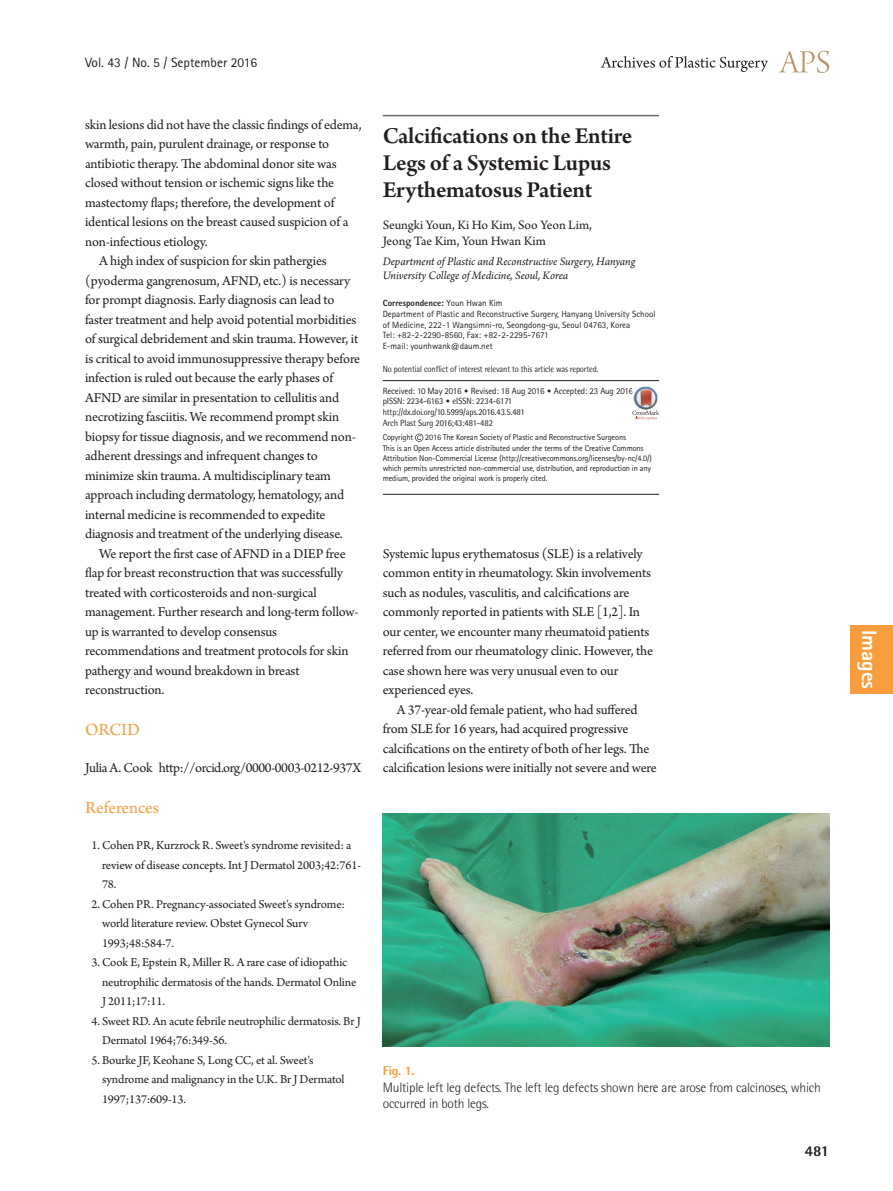
<style>
.page{position:relative;width:893px;height:1191px;background:#fff}
.page>*{position:absolute;margin:0;border:0;box-sizing:border-box;transform-origin:0 0}
.제목{font:600 24px/27px "Arno Pro";letter-spacing:-.01em;color:#231f20}
.논문_분류_옆{font:800 21px "Rotis Sans Serif Std";color:#fff}
.대제목{font:18px "Arno Pro";letter-spacing:-.005em;color:#f89d3d}
.t1{font:800 15px "Rotis Semi Sans Std";color:#231f20}
.본문{font:14.25px/19.5px "Arno Pro";letter-spacing:-.01em;color:#231f20}
.본문-2{font:14.25px "Arno Pro";letter-spacing:-.03em;color:#231f20}
.표_그림_설명{font:300 13.5px/16.2px "Rotis Semi Sans Std";letter-spacing:-.015em;color:#231f20}
.저자{font:13.5px/16.5px "Arno Pro";color:#231f20}
.t2{font:13.5px "Rotis Sans Serif Std";color:#231f20}
.참고문헌_1{font:12.75px/19.5px "Arno Pro";letter-spacing:-.01em;color:#231f20}
.표_그림_설명-2{font:800 12.75px "Rotis Semi Sans Std";color:#f89d3d}
.소속{font:italic 12px/14.4px "Arno Pro";letter-spacing:-.005em;color:#231f20}
.교신저자주소{font:9px/10.8px "Rotis Sans Serif Std";color:#231f20}
.t3{font:9px/10.8px "Rotis Semi Sans Std";letter-spacing:-.01em;color:#231f20;scale:.95 1}
.t4{font:9px "Rotis Semi Sans Std";letter-spacing:-.01em;color:#231f20;scale:.9 1}
.교신저자주소-2{font:800 9px "Rotis Sans Serif Std";color:#231f20}
.교신저자{font:8.4px/10.1px "Rotis Sans Serif Std";letter-spacing:-.015em;color:#231f20}
.s1{font-weight:400}
.s2{font-family:"Rotis Sans Serif Std"}
.s3{font-family:"DIN Pro";font-weight:300}
</style>
<div class="page">
<svg style="left:779px;top:51px;width:50px;height:22px"></svg>
<svg style="left:601px;top:56px;width:167px;height:16px"></svg>
<hr style="left:383px;top:380px;width:276px;height:1px;background:#231f20">
<hr style="left:383px;top:494px;width:276px;height:1px;background:#231f20">
<svg style="left:415px;top:433px;width:8px;height:9px"></svg>
<hr style="left:383px;top:115px;width:276px;height:1px;background:#6c6d70">
<svg style="left:632px;top:387px;width:27px;height:33px"></svg>
<div style="left:850px;top:625px;width:43px;height:68px;background:#f89d3d"></div>
<img style="left:383px;top:813px;width:446px;height:234px">
<p class="t2" style="left:85px;top:54px;width:174px">Vol. 43 / No. 5 / September 2016</p>
<p class="본문" style="left:85px;top:115px;width:278px">skin lesions did not have the classic findings of edema, warmth, pain, purulent drainage, or response to antibiotic therapy. The abdominal donor site was closed without tension or ischemic signs like the mastectomy flaps; therefore, the development of identical lesions on the breast caused suspicion of a non-infectious etiology.</p>
<p class="본문" style="left:85px;top:252px;width:277px;text-indent:14px">A high index of suspicion for skin pathergies (pyoderma gangrenosum, AFND, etc.) is necessary for prompt diagnosis. Early diagnosis can lead to faster treatment and help avoid potential morbidities of surgical debridement and skin trauma. However, it is critical to avoid immunosuppressive therapy before infection is ruled out because the early phases of AFND are similar in presentation to cellulitis and necrotizing fasciitis. We recommend prompt skin biopsy for tissue diagnosis, and we recommend non&shy;adherent dressings and infrequent changes to minimize skin trauma. A multidisciplinary team approach including dermatology, hematology, and internal medicine is recommended to expedite diagnosis and treatment of the underlying disease.</p>
<p class="본문" style="left:85px;top:544px;width:275px;text-indent:14px">We report the first case of AFND in a DIEP free flap for breast reconstruction that was successfully treated with corticosteroids and non-surgical management. Further research and long-term follow&shy;up is warranted to develop consensus recommendations and treatment protocols for skin pathergy and wound breakdown in breast reconstruction.</p>
<p class="대제목" style="left:85px;top:719px;width:56px">ORCID</p>
<p class="본문-2" style="left:85px;top:760px;width:278px">Julia A. Cook http://orcid.org/0000-0003-0212-937X</p>
<p class="대제목" style="left:85px;top:797px;width:75px">References</p>
<p class="참고문헌_1" style="left:102px;top:836px;width:260px;text-indent:-11px">1. Cohen PR, Kurzrock R. Sweet's syndrome revisited: a review of disease concepts. Int J Dermatol 2003;42:761-<br>78.</p>
<p class="참고문헌_1" style="left:102px;top:894px;width:244px;text-indent:-11px">2. Cohen PR. Pregnancy-associated Sweet's syndrome: world literature review. Obstet Gynecol Surv<br>1993;48:584-7.</p>
<p class="참고문헌_1" style="left:102px;top:953px;width:256px;text-indent:-11px">3. Cook E, Epstein R, Miller R. A rare case of idiopathic neutrophilic dermatosis of the hands. Dermatol Online<br>J 2011;17:11.</p>
<p class="참고문헌_1" style="left:102px;top:1011px;width:260px;text-indent:-11px">4. Sweet RD. An acute febrile neutrophilic dermatosis. Br J<br>Dermatol 1964;76:349-56.</p>
<p class="참고문헌_1" style="left:102px;top:1050px;width:244px;text-indent:-11px">5. Bourke JF, Keohane S, Long CC, et al. Sweet's syndrome and malignancy in the U.K. Br J Dermatol<br>1997;137:609-13.</p>
<p class="제목" style="left:383px;top:124px;width:251px">Calcifications on the Entire<br>Legs of a Systemic Lupus<br>Erythematosus Patient</p>
<p class="저자" style="left:383px;top:217px;width:211px">Seungki Youn, Ki Ho Kim, Soo Yeon Lim,<br>Jeong Tae Kim, Youn Hwan Kim</p>
<p class="소속" style="left:383px;top:255px;width:254px">Department of Plastic and Reconstructive Surgery, Hanyang<br>University College of Medicine, Seoul, Korea</p>
<p class="교신저자주소-2" style="left:383px;top:297px;width:121px">Correspondence: <span class="s1">Youn Hwan Kim</span></p>
<p class="교신저자주소" style="left:383px;top:308px;width:274px">Department of Plastic and Reconstructive Surgery, Hanyang University School of Medicine, 222-1 Wangsimni-ro, Seongdong-gu, Seoul 04763, Korea</p>
<p class="교신저자주소" style="left:383px;top:330px;width:167px">Tel: +82-2-2290-8560, Fax: +82-2-2295-7671</p>
<p class="교신저자주소" style="left:383px;top:341px;width:111px">E-mail: younhwank@daum.net</p>
<p class="t4" style="left:383px;top:364px;width:241px">No potential conflict of interest relevant to this article was reported.</p>
<p class="t3" style="left:383px;top:385px;width:265px"><span class="s2">Received: 10 May 2016</span> <span class="s3">•</span> <span class="s2">Revised: 18 Aug 2016</span> <span class="s3">•</span> <span class="s2">Accepted: 23 Aug 2016 </span>pISSN: 2234-6163 <span class="s3">•</span> eISSN: 2234-6171 http://dx.doi.org/10.5999/aps.2016.43.5.481<br>Arch Plast Surg 2016;43:481-482</p>
<p class="교신저자" style="left:383px;top:432px;width:32px">Copyright</p>
<p class="교신저자" style="left:425px;top:432px;width:202px">2016 The Korean Society of Plastic and Reconstructive Surgeons</p>
<p class="교신저자" style="left:383px;top:442px;width:271px">This is an Open Access article distributed under the terms of the Creative Commons Attribution Non-Commercial License (http://creativecommons.org/licenses/by-nc/4.0/) which permits unrestricted non-commercial use, distribution, and reproduction in any medium, provided the original work is properly cited.</p>
<p class="본문" style="left:383px;top:544px;width:272px">Systemic lupus erythematosus (SLE) is a relatively common entity in rheumatology. Skin involvements such as nodules, vasculitis, and calcifications are commonly reported in patients with SLE [1,2]. In our center, we encounter many rheumatoid patients referred from our rheumatology clinic. However, the case shown here was very unusual even to our experienced eyes.</p>
<p class="본문" style="left:383px;top:700px;width:276px;text-indent:14px">A 37-year-old female patient, who had suffered from SLE for 16 years, had acquired progressive calcifications on the entirety of both of her legs. The calcification lesions were initially not severe and were</p>
<p class="표_그림_설명-2" style="left:383px;top:1062px;width:33px">Fig. 1.</p>
<p class="표_그림_설명" style="left:383px;top:1079px;width:440px">Multiple left leg defects. The left leg defects shown here are arose from calcinoses, which occurred in both legs.</p>
<p class="t1" style="left:805px;top:1141px;width:26px">481</p>
<p class="논문_분류_옆" style="left:882px;top:629px;width:61px;rotate:90deg">Images</p>
</div>
